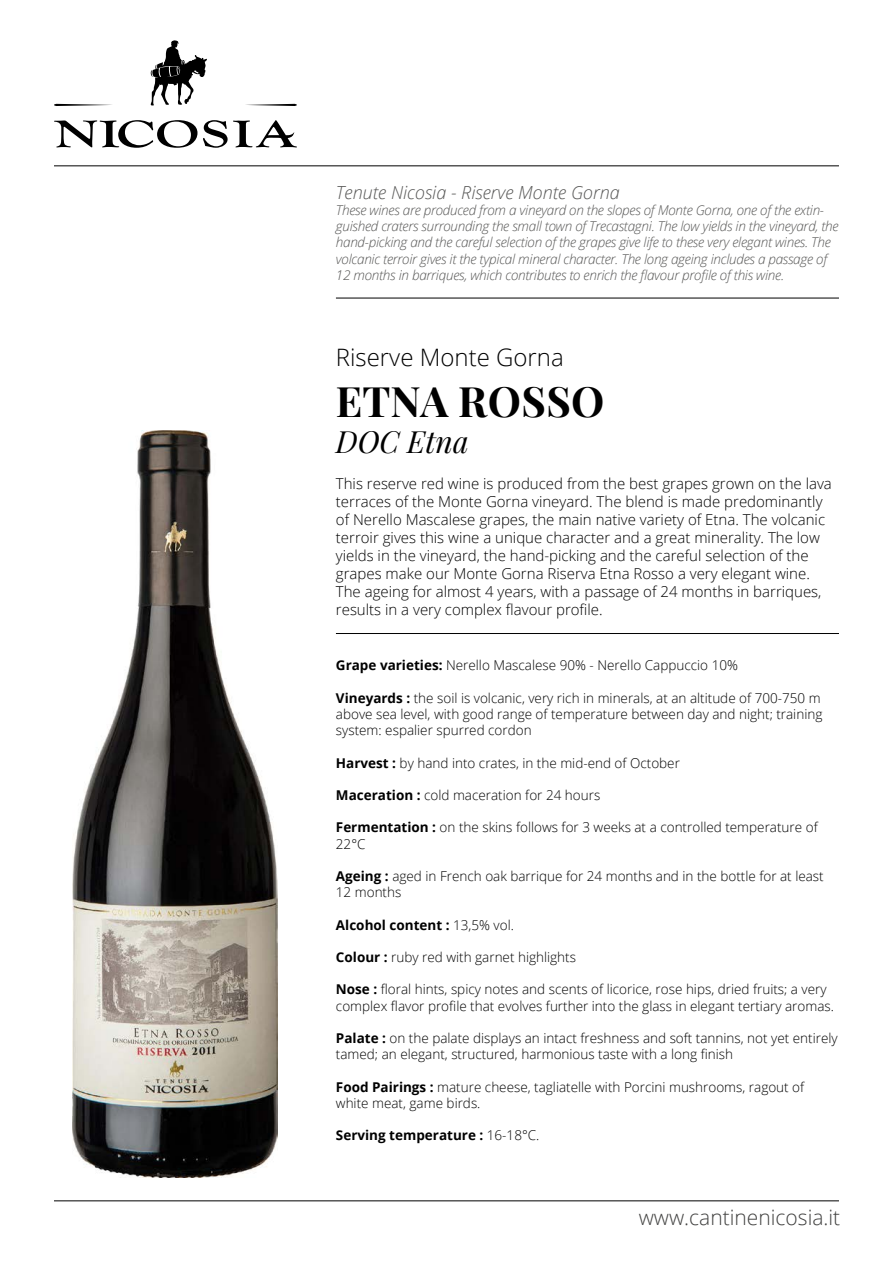
<style>
.page{position:relative;width:893px;height:1263px;background:#fff}
.page>*{position:absolute;margin:0;border:0;box-sizing:border-box;transform-origin:0 0}
.t1{font:700 42px "Playfair Display";letter-spacing:.01em;color:#000}
.t2{font:italic 30px "Playfair Display";color:#000}
.t3{font:300 24px "Open Sans";color:#000}
.t4{font:300 21px "Open Sans";color:#424241}
.t5{font:italic 300 18px "Open Sans";color:#575756}
.t6{font:300 15px/18px "Open Sans";color:#000}
.t7{font:300 13.5px/16.2px "Open Sans";color:#000}
.t8{font:italic 300 13.5px/16.2px "Open Sans";letter-spacing:-.02em;color:#575756}
.t9{font:700 13.5px "Open Sans";color:#000}
.s1{font-weight:700}
.s2{font-weight:300}
</style>
<div class="page">
<svg style="left:54px;top:104px;width:58px;height:2px"></svg>
<svg style="left:246px;top:104px;width:51px;height:2px"></svg>
<svg style="left:54px;top:120px;width:243px;height:28px"></svg>
<svg style="left:150px;top:40px;width:57px;height:66px"></svg>
<img style="left:72px;top:430px;width:206px;height:748px">
<hr style="left:336px;top:633px;width:503px;height:1px;background:#000">
<hr style="left:54px;top:165px;width:785px;height:1px;background:#000">
<hr style="left:54px;top:1200px;width:785px;height:1px;background:#000">
<hr style="left:336px;top:298px;width:503px;height:1px;background:#000">
<h3 class="t5" style="left:336px;top:180px;width:285px">Tenute Nicosia - Riserve Monte Gorna</h3>
<p class="t8" style="left:336px;top:201px;width:504px">These wines are produced from a vineyard on the slopes of Monte Gorna, one of the extin&shy;guished craters surrounding the small town of Trecastagni. The low yields in the vineyard, the hand-picking and the careful selection of the grapes give life to these very elegant wines. The volcanic terroir gives it the typical mineral character. The long ageing includes a passage of 12 months in barriques, which contributes to enrich the flavour profile of this wine.</p>
<h3 class="t3" style="left:336px;top:341px;width:229px">Riserve Monte Gorna</h3>
<h1 class="t1" style="left:336px;top:374px;width:270px">ETNA ROSSO</h1>
<h2 class="t2" style="left:336px;top:421px;width:134px">DOC Etna</h2>
<p class="t6" style="left:336px;top:474px;width:497px">This reserve red wine is produced from the best grapes grown on the lava terraces of the Monte Gorna vineyard. The blend is made predominantly of Nerello Mascalese grapes, the main native variety of Etna. The volcanic terroir gives this wine a unique character and a great minerality. The low yields in the vineyard, the hand-picking and the careful selection of the grapes make our Monte Gorna Riserva Etna Rosso a very elegant wine.<br>The ageing for almost 4 years, with a passage of 24 months in barriques, results in a very complex flavour profile.</p>
<p class="t7" style="left:336px;top:657px;width:404px"><span class="s1">Grape varieties:</span> Nerello Mascalese 90% - Nerello Cappuccio 10%</p>
<p class="t7" style="left:336px;top:689px;width:488px"><span class="s1">Vineyards :</span> the soil is volcanic, very rich in minerals, at an altitude of 700-750 m above sea level, with good range of temperature between day and night; training system: espalier spurred cordon</p>
<p class="t7" style="left:336px;top:754px;width:346px"><span class="s1">Harvest :</span> by hand into crates, in the mid-end of October</p>
<p class="t7" style="left:336px;top:787px;width:266px"><span class="s1">Maceration :</span> cold maceration for 24 hours</p>
<p class="t7" style="left:336px;top:819px;width:483px"><span class="s1">Fermentation :</span> on the skins follows for 3 weeks at a controlled temperature of<br>22°C</p>
<p class="t7" style="left:336px;top:868px;width:489px"><span class="s1">Ageing :</span> aged in French oak barrique for 24 months and in the bottle for at least<br>12 months</p>
<p class="t9" style="left:336px;top:915px;width:179px">Alcohol content : <span class="s2">13,5% vol.</span></p>
<p class="t7" style="left:336px;top:949px;width:242px"><span class="s1">Colour :</span> ruby red with garnet highlights</p>
<p class="t7" style="left:336px;top:981px;width:500px"><span class="s1">Nose :</span> floral hints, spicy notes and scents of licorice, rose hips, dried fruits; a very complex flavor profile that evolves further into the glass in elegant tertiary aromas.</p>
<p class="t7" style="left:336px;top:1030px;width:503px"><span class="s1">Palate :</span> on the palate displays an intact freshness and soft tannins, not yet entirely tamed; an elegant, structured, harmonious taste with a long finish</p>
<p class="t7" style="left:336px;top:1078px;width:470px"><span class="s1">Food Pairings :</span> mature cheese, tagliatelle with Porcini mushrooms, ragout of white meat, game birds.</p>
<p class="t9" style="left:336px;top:1126px;width:205px">Serving temperature : <span class="s2">16-18°C.</span></p>
<h3 class="t4" style="left:639px;top:1203px;width:203px">www.cantinenicosia.it</h3>
</div>
